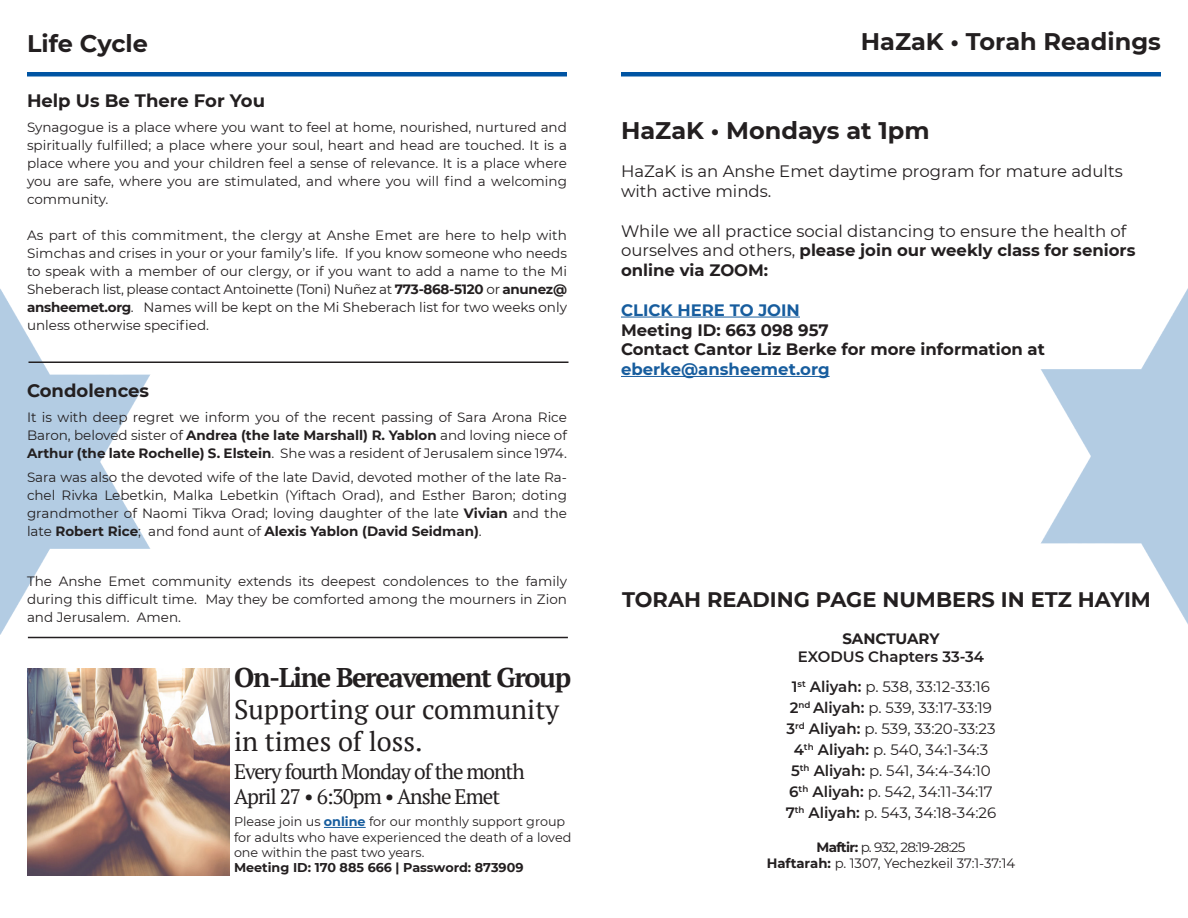
<style>
.page{position:relative;width:1188px;height:918px;background:#fff}
.page>*{position:absolute;margin:0;border:0;box-sizing:border-box;transform-origin:0 0}
.t1{font:700 27px/32.4px "PT Serif";letter-spacing:-.05em;color:#231f20}
.t2{font:27px "PT Serif";color:#231f20}
.t3{font:700 24px "Montserrat";color:#231f20}
.t4{font:21px/25.2px "PT Serif";letter-spacing:-.05em;color:#231f20}
.t5{font:700 21px "Montserrat";color:#231f20}
.t6{font:700 18px "Montserrat";color:#231f20}
.t7{font:16.5px/19.8px "Montserrat";color:#231f20}
.t8{font:700 16.5px "Montserrat";color:#231f20}
.t9{font:700 16.5px "Montserrat";color:#175d9e}
.t10{font:15px "Montserrat";color:#231f20}
.t11{font:600 15px/18px "Montserrat";color:#231f20;text-align:center}
.t12{font:13.5px/18px "Montserrat";color:#231f20;text-align:justify}
.t13{font:13.5px "Montserrat";letter-spacing:-.05em;color:#231f20}
.t14{font:12.75px/15.3px "Montserrat";color:#231f20}
.s1{font-weight:700}
.s2{font-weight:400}
.s3{font-weight:700;color:#175d9e}
.s4{font-weight:600}
</style>
<div class="page">
<img style="left:1041px;top:288px;width:147px;height:337px">
<img style="left:0;top:289px;width:205px;height:346px">
<hr style="left:27px;top:72px;width:540px;height:4px;background:#0054a3">
<hr style="left:621px;top:72px;width:540px;height:4px;background:#0054a3">
<hr style="left:621px;top:317px;width:179px;height:1px;background:#175d9e">
<hr style="left:621px;top:376px;width:209px;height:1px;background:#175d9e">
<hr style="left:28px;top:362px;width:540px;height:1px;background:#231f20">
<hr style="left:28px;top:637px;width:540px;height:1px;background:#231f20">
<hr style="left:324px;top:827px;width:42px;height:1px;background:#175d9e">
<img style="left:27px;top:669px;width:203px;height:207px">
<p class="t3" style="left:27px;top:26px;width:122px">Life Cycle</p>
<p class="t3" style="left:861px;top:24px;width:302px">HaZaK • Torah Readings</p>
<p class="t6" style="left:27px;top:88px;width:240px">Help Us Be There For You</p>
<p class="t12" style="left:27px;top:118px;width:542px">Synagogue is a place where you want to feel at home, nourished, nurtured and spiritually fulfilled; a place where your soul, heart and head are touched. It is a place where you and your children feel a sense of relevance. It is a place where you are safe, where you are stimulated, and where you will find a welcoming community.</p>
<p class="t12" style="left:27px;top:226px;width:542px">As part of this commitment, the clergy at Anshe Emet are here to help with Simchas and crises in your or your family’s life. If you know someone who needs to speak with a member of our clergy, or if you want to add a name to the Mi Sheberach list, please contact Antoinette (Toni) Nuñez at <span class="s1">773-868-5120</span> or <span class="s1">anunez@ ansheemet.org</span>. Names will be kept on the Mi Sheberach list for two weeks only unless otherwise specified.</p>
<p class="t3" style="left:621px;top:114px;width:310px">HaZaK • Mondays at 1pm</p>
<p class="t7" style="left:621px;top:161px;width:503px">HaZaK is an Anshe Emet daytime program for mature adults</p>
<p class="t7" style="left:621px;top:181px;width:152px">with active minds.</p>
<p class="t7" style="left:621px;top:220px;width:516px">While we all practice social distancing to ensure the health of ourselves and others, <span class="s1">please join our weekly class for seniors online via ZOOM:</span></p>
<p class="t9" style="left:621px;top:298px;width:180px">CLICK HERE TO JOIN</p>
<p class="t8" style="left:621px;top:318px;width:209px">Meeting ID: 663 098 957</p>
<p class="t8" style="left:621px;top:338px;width:425px">Contact Cantor Liz Berke for more information at</p>
<p class="t9" style="left:621px;top:357px;width:210px">eberke@ansheemet.org</p>
<p class="t6" style="left:27px;top:377px;width:124px">Condolences</p>
<p class="t12" style="left:27px;top:407px;width:542px">It is with deep regret we inform you of the recent passing of Sara Arona Rice Baron, beloved sister of <span class="s1">Andrea (the late Marshall) R. Yablon</span> and loving niece of <span class="s1">Arthur (the late Rochelle) S. Elstein</span>. She was a resident of Jerusalem since 1974.</p>
<p class="t12" style="left:27px;top:468px;width:542px">Sara was also the devoted wife of the late David, devoted mother of the late Ra&shy;chel Rivka Lebetkin, Malka Lebetkin (Yiftach Orad), and Esther Baron; doting grandmother of Naomi Tikva Orad; loving daughter of the late <span class="s1">Vivian</span> and the late <span class="s1">Robert Rice</span>; and fond aunt of <span class="s1">Alexis Yablon (David Seidman)</span>.</p>
<p class="t12" style="left:27px;top:572px;width:541px">The Anshe Emet community extends its deepest condolences to the family during this difficult time. May they be comforted among the mourners in Zion and Jerusalem. Amen.</p>
<p class="t1" style="left:234px;top:660px;width:339px">On-Line Bereavement Group<br><span class="s2">Supporting our community</span></p>
<p class="t2" style="left:234px;top:724px;width:190px">in times of loss.</p>
<p class="t4" style="left:234px;top:758px;width:292px">Every fourth Monday of the month<br>April 27 • 6:30pm • Anshe Emet</p>
<p class="t14" style="left:234px;top:814px;width:339px">Please join us <span class="s3">online</span> for our monthly support group for adults who have experienced the death of a loved one within the past two years.<br><span class="s1">Meeting ID: 170 885 666 | Password: 873909</span></p>
<p class="t5" style="left:622px;top:584px;width:530px">TORAH READING PAGE NUMBERS IN ETZ HAYIM</p>
<p class="t11" style="left:798px;top:629px;width:188px"><span class="s1">SANCTUARY<br></span>EXODUS Chapters 33-34</p>
<p class="t10" style="left:792px;top:676px;width:200px"><span class="s4">1</span><sup>st</sup> <span class="s4">Aliyah:</span> p. 538, 33:12-33:16</p>
<p class="t10" style="left:790px;top:697px;width:204px"><span class="s4">2</span><sup>nd</sup> <span class="s4">Aliyah:</span> p. 539, 33:17-33:19</p>
<p class="t10" style="left:787px;top:718px;width:210px"><span class="s4">3</span><sup>rd</sup> <span class="s4">Aliyah:</span> p. 539, 33:20-33:23</p>
<p class="t10" style="left:794px;top:739px;width:196px"><span class="s4">4</span><sup>th</sup> <span class="s4">Aliyah:</span> p. 540, 34:1-34:3</p>
<p class="t10" style="left:791px;top:760px;width:201px"><span class="s4">5</span><sup>th</sup> <span class="s4">Aliyah:</span> p. 541, 34:4-34:10</p>
<p class="t10" style="left:789px;top:781px;width:205px"><span class="s4">6</span><sup>th</sup> <span class="s4">Aliyah:</span> p. 542, 34:11-34:17</p>
<p class="t10" style="left:786px;top:802px;width:212px"><span class="s4">7</span><sup>th</sup> <span class="s4">Aliyah:</span> p. 543, 34:18-34:26</p>
<p class="t13" style="left:816px;top:838px;width:151px"><span class="s1">Maftir:</span> p. 932, 28:19-28:25</p>
<p class="t12" style="left:767px;top:854px;width:250px"><span class="s1">Haftarah:</span> p. 1307, Yechezkeil 37:1-37:14</p>
</div>
